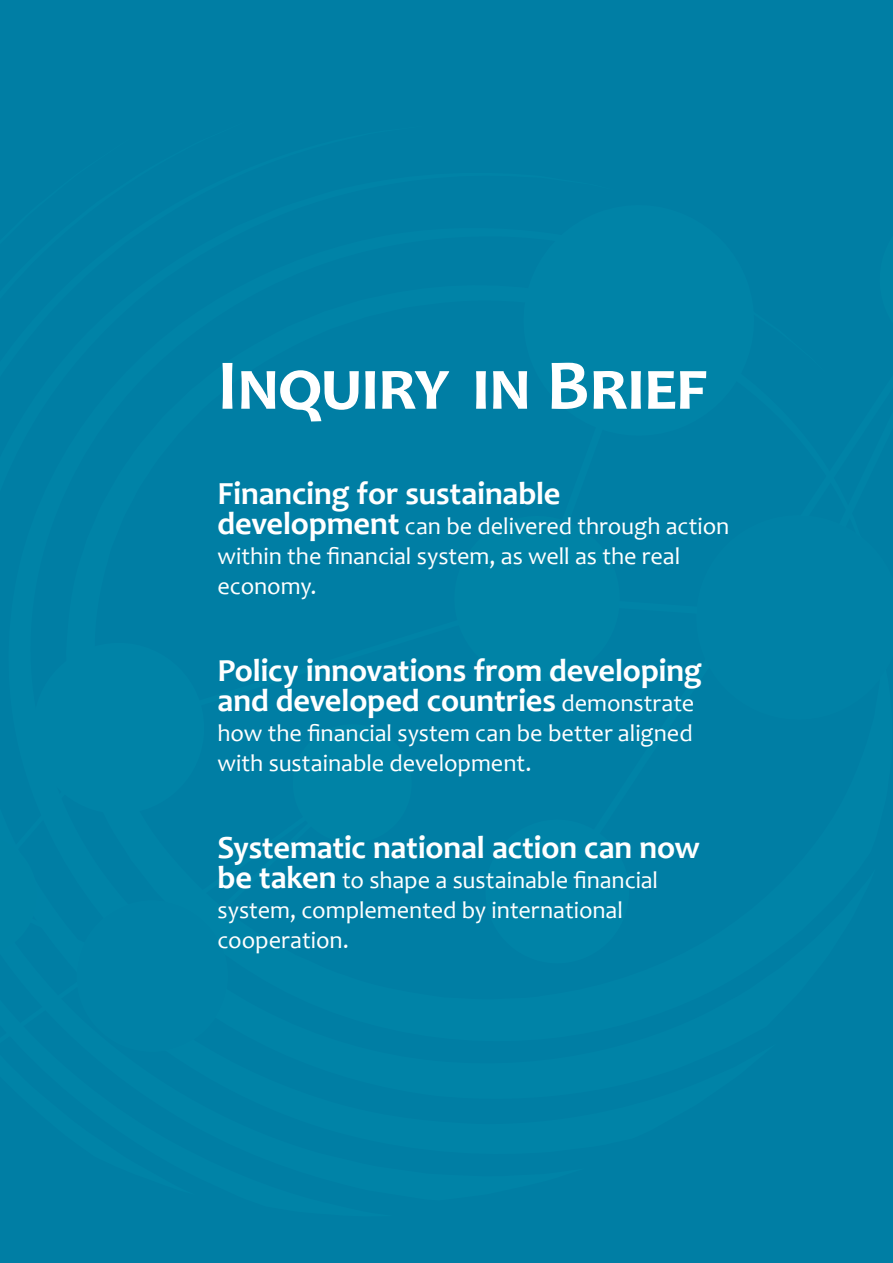
<style>
.page{position:relative;width:893px;height:1263px;background:#007ea4}
.page>*{position:absolute;margin:0;border:0;box-sizing:border-box;transform-origin:0 0}
.t1{font:700 72px "Candara";letter-spacing:-.005em;color:#fff}
.t2{font:700 32.4px/30px "Candara";letter-spacing:-.005em;color:#fff}
.t3{font:24.3px/30px "Candara";color:#fff}
.s1{font-weight:700;font-size:32.4px}
.s2{font-weight:400;font-size:24.3px}
</style>
<div class="page">
<div style="left:777px;top:226px;width:99px;height:880px;background:#007ea4"></div>
<div style="left:585px;top:169px;width:192px;height:987px;background:#007ea4"></div>
<div style="left:394px;top:125px;width:191px;height:1075px;background:#007ea4"></div>
<div style="left:0;top:119px;width:394px;height:1099px;background:#007ea4"></div>
<div style="left:0;top:136px;width:196px;height:1059px;background:#007ea4"></div>
<div style="left:119px;top:595px;width:413px;height:135px;background:#007ea4"></div>
<div style="left:0;top:727px;width:354px;height:378px;background:#007ea4"></div>
<div style="left:0;top:834px;width:37px;height:122px;background:#0083a6"></div>
<div style="left:33px;top:643px;width:171px;height:171px;background:#0083a7;border-radius:50%"></div>
<div style="left:77px;top:900px;width:151px;height:152px;background:#0081a6;border-radius:50%"></div>
<div style="left:293px;top:724px;width:119px;height:119px;background:#0083a6;border-radius:50%"></div>
<div style="left:532px;top:278px;width:361px;height:615px;background:#007ea4"></div>
<div style="left:444px;top:505px;width:187px;height:187px;background:#0083a6"></div>
<div style="left:509px;top:190px;width:260px;height:261px;background:#0083a7"></div>
<div style="left:476px;top:810px;width:162px;height:163px;background:#0083a7"></div>
<div style="left:683px;top:502px;width:210px;height:231px;background:#0081a6"></div>
<div style="left:869px;top:189px;width:24px;height:181px;background:#007ea4"></div>
<h1 class="t1" style="left:217px;top:340px;width:491px">Inquiry in Brief</h1>
<h2 class="t2" style="left:217px;top:478px;width:345px">Financing for sustainable</h2>
<p class="t3" style="left:217px;top:511px;width:513px"><span class="s1">development</span> can be delivered through action within the financial system, as well as the real economy.</p>
<h2 class="t2" style="left:217px;top:655px;width:486px">Policy innovations from developing and developed countries <span class="s2">demonstrate</span></h2>
<p class="t3" style="left:217px;top:718px;width:477px">how the financial system can be better aligned with sustainable development.</p>
<h2 class="t2" style="left:217px;top:832px;width:484px">Systematic national action can now</h2>
<p class="t3" style="left:217px;top:865px;width:442px"><span class="s1">be taken</span> to shape a sustainable financial system, complemented by international cooperation.</p>
</div>
